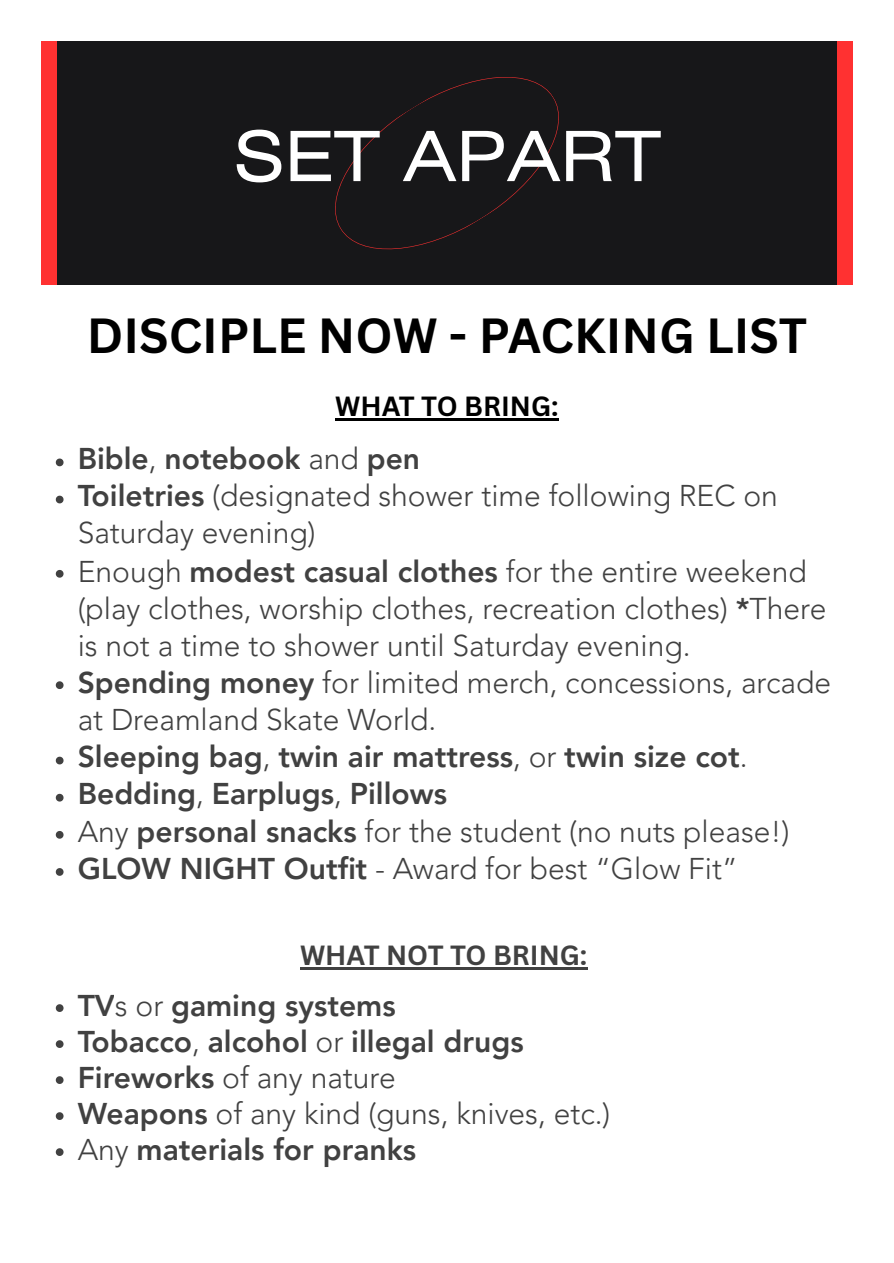
<style>
.page{position:relative;width:894px;height:1263px;background:#fff}
.page>*{position:absolute;margin:0;border:0;box-sizing:border-box;transform-origin:0 0}
.t1{font:69.15px "Helios Ext";color:#fff}
.t2{font:700 48px "Canva Sans";color:#000}
.t3{font:300 30px/37.2px "Avenir LT Pro";color:#414141}
.t4{font:800 30px "Avenir LT Pro";color:#414141}
.t5{font:700 27px "Canva Sans";color:#414141}
.t6{font:700 27px "Canva Sans";color:#000}
.s1{font-weight:300}
.s2{font-weight:800}
</style>
<div class="page">
<hr style="left:335px;top:418px;width:223px;height:3px;background:#000">
<svg style="left:300px;top:967px;width:288px;height:3px"></svg>
<hr style="left:300px;top:968px;width:287px;height:2px;background:#414141">
<div style="left:42px;top:42px;width:810px;height:243px;background:#171719"></div>
<svg style="left:335px;top:77px;width:224px;height:173px"></svg>
<div style="left:42px;top:42px;width:15px;height:121px;background:#ff3131"></div>
<div style="left:836px;top:42px;width:16px;height:121px;background:#ff3131"></div>
<div style="left:42px;top:163px;width:15px;height:122px;background:#ff3131"></div>
<div style="left:836px;top:163px;width:16px;height:122px;background:#ff3131"></div>
<svg style="left:56px;top:459px;width:7px;height:7px"></svg>
<svg style="left:56px;top:496px;width:7px;height:7px"></svg>
<svg style="left:56px;top:570px;width:7px;height:8px"></svg>
<svg style="left:56px;top:681px;width:7px;height:8px"></svg>
<svg style="left:56px;top:757px;width:7px;height:7px"></svg>
<svg style="left:56px;top:794px;width:7px;height:7px"></svg>
<svg style="left:56px;top:831px;width:7px;height:8px"></svg>
<svg style="left:56px;top:868px;width:7px;height:8px"></svg>
<svg style="left:56px;top:1004px;width:7px;height:8px"></svg>
<svg style="left:56px;top:1040px;width:7px;height:8px"></svg>
<svg style="left:56px;top:1076px;width:7px;height:8px"></svg>
<svg style="left:56px;top:1112px;width:7px;height:8px"></svg>
<svg style="left:56px;top:1148px;width:7px;height:8px"></svg>
<p class="t1" style="left:233px;top:131px;width:429px">SET APART</p>
<h1 class="t2" style="left:87px;top:302px;width:721px">DISCIPLE NOW - PACKING LIST</h1>
<h3 class="t6" style="left:335px;top:387px;width:225px">WHAT TO BRING:</h3>
<p class="t4" style="left:78px;top:446px;width:344px">Bible<span class="s1">,</span> notebook <span class="s1">and</span> pen</p>
<p class="t3" style="left:78px;top:480px;width:701px"><span class="s2">Toiletries</span> (designated shower time following REC on<br>Saturday evening)</p>
<p class="t3" style="left:78px;top:555px;width:750px">Enough <span class="s2">modest casual clothes</span> for the entire weekend (play clothes, worship clothes, recreation clothes) <span class="s2">*</span>There is not a time to shower until Saturday evening.</p>
<p class="t3" style="left:78px;top:667px;width:754px"><span class="s2">Spending money</span> for limited merch, concessions, arcade at Dreamland Skate World.</p>
<p class="t4" style="left:78px;top:745px;width:671px">Sleeping bag<span class="s1">,</span> twin air mattress<span class="s1">, or</span> twin size cot<span class="s1">.</span></p>
<p class="t4" style="left:78px;top:782px;width:371px">Bedding<span class="s1">,</span> Earplugs<span class="s1">,</span> Pillows</p>
<p class="t3" style="left:78px;top:815px;width:713px">Any <span class="s2">personal snacks</span> for the student (no nuts please!)</p>
<p class="t3" style="left:78px;top:852px;width:661px"><span class="s2">GLOW NIGHT Outfit</span> - Award for best “Glow Fit”</p>
<p class="t5" style="left:300px;top:936px;width:289px">WHAT NOT TO BRING:</p>
<p class="t4" style="left:78px;top:993px;width:319px">TV<span class="s1">s or</span> gaming systems</p>
<p class="t4" style="left:78px;top:1029px;width:447px">Tobacco<span class="s1">,</span> alcohol <span class="s1">or</span> illegal drugs</p>
<p class="t3" style="left:78px;top:1062px;width:319px"><span class="s2">Fireworks</span> of any nature</p>
<p class="t3" style="left:78px;top:1098px;width:534px"><span class="s2">Weapons</span> of any kind (guns, knives, etc.)</p>
<p class="t4" style="left:78px;top:1137px;width:340px"><span class="s1">Any</span> materials for pranks</p>
</div>
